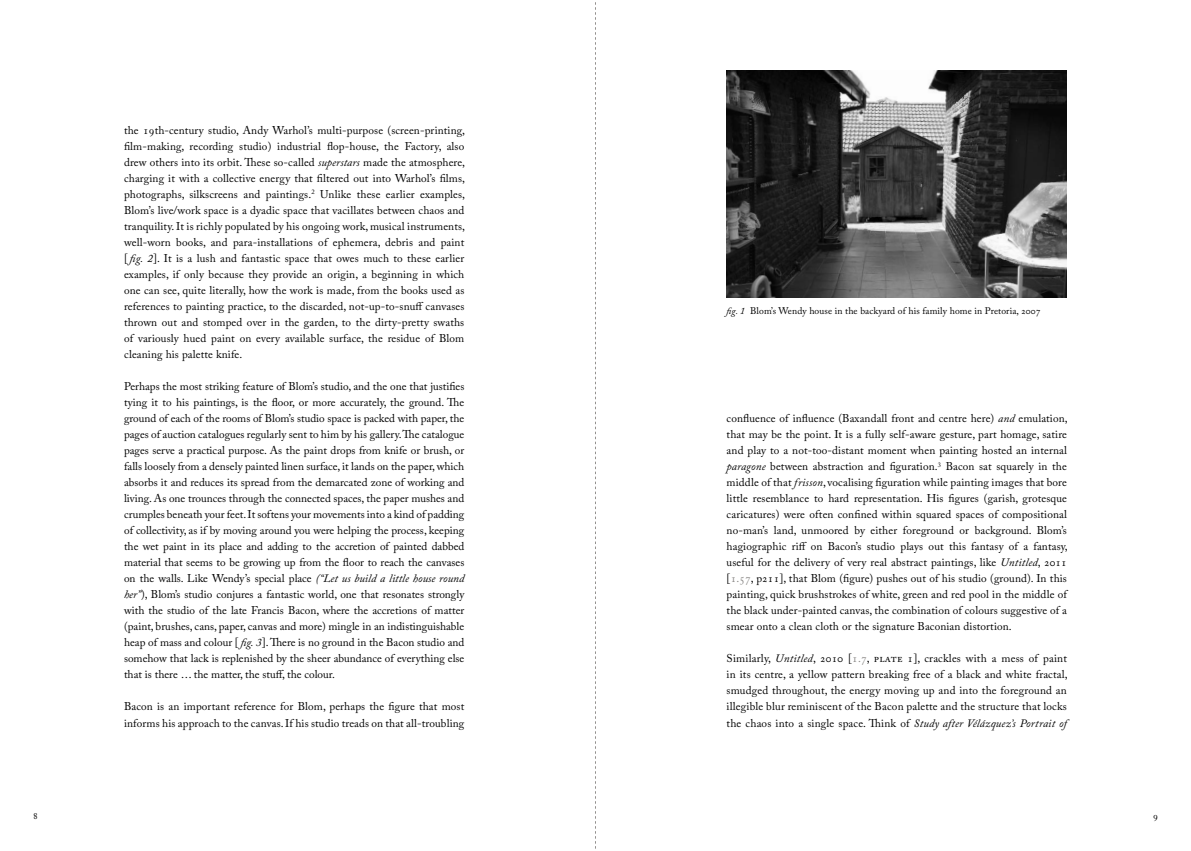
<style>
.page{position:relative;width:1191px;height:851px;background:#fff}
.page>*{position:absolute;margin:0;border:0;box-sizing:border-box;transform-origin:0 0}
.body_copy{font:11.25px/16px "Adobe Caslon Pro";letter-spacing:.01em;color:#000;text-align:justify}
.catalogue{font:9.62px "Adobe Caslon Pro";letter-spacing:.01em;color:#000}
.page_numbers{font:9.62px "Adobe Caslon Pro";color:#000}
.s1{font-style:italic}
.s2{color:#898785}
</style>
<div class="page">
<img style="left:726px;top:71px;width:341px;height:227px">
<svg style="left:595px;top:2px;width:1px;height:847px"></svg>
<p class="body_copy" style="left:124px;top:122px;width:342px">the 19th-century studio, Andy Warhol’s multi-purpose (screen-printing, film-making, recording studio) industrial flop-house, the Factory, also drew others into its orbit. These so-called <span class="s1">superstars</span> made the atmosphere, charging it with a collective energy that filtered out into Warhol’s films, photographs, silkscreens and paintings.<sup>2</sup> Unlike these earlier examples, Blom’s live/work space is a dyadic space that vacillates between chaos and tranquility. It is richly populated by his ongoing work, musical instruments, well-worn books, and para-installations of ephemera, debris and paint [ <span class="s1">fig. 2</span>]. It is a lush and fantastic space that owes much to these earlier examples, if only because they provide an origin, a beginning in which one can see, quite literally, how the work is made, from the books used as references to painting practice, to the discarded, not-up-to-snuff canvases thrown out and stomped over in the garden, to the dirty-pretty swaths of variously hued paint on every available surface, the residue of Blom cleaning his palette knife.</p>
<p class="body_copy" style="left:124px;top:378px;width:342px">Perhaps the most striking feature of Blom’s studio, and the one that justifies tying it to his paintings, is the floor, or more accurately, the ground. The ground of each of the rooms of Blom’s studio space is packed with paper, the pages of auction catalogues regularly sent to him by his gallery. The catalogue pages serve a practical purpose. As the paint drops from knife or brush, or falls loosely from a densely painted linen surface, it lands on the paper, which absorbs it and reduces its spread from the demarcated zone of working and living. As one trounces through the connected spaces, the paper mushes and crumples beneath your feet. It softens your movements into a kind of padding of collectivity, as if by moving around you were helping the process, keeping the wet paint in its place and adding to the accretion of painted dabbed material that seems to be growing up from the floor to reach the canvases on the walls. Like Wendy’s special place <span class="s1">(“Let us build a little house round her”</span>), Blom’s studio conjures a fantastic world, one that resonates strongly with the studio of the late Francis Bacon, where the accretions of matter (paint, brushes, cans, paper, canvas and more) mingle in an indistinguishable heap of mass and colour [ <span class="s1">fig. 3</span>]. There is no ground in the Bacon studio and somehow that lack is replenished by the sheer abundance of everything else that is there … the matter, the stuff, the colour.</p>
<p class="body_copy" style="left:124px;top:698px;width:342px">Bacon is an important reference for Blom, perhaps the figure that most informs his approach to the canvas. If his studio treads on that all-troubling</p>
<p class="catalogue" style="left:726px;top:305px;width:315px"><span class="s1">fig. 1</span> Blom’s Wendy house in the backyard of his family home in Pretoria, 2007</p>
<p class="body_copy" style="left:726px;top:410px;width:342px">confluence of influence (Baxandall front and centre here) <span class="s1">and</span> emulation, that may be the point. It is a fully self-aware gesture, part homage, satire and play to a not-too-distant moment when painting hosted an internal <span class="s1">paragone</span> between abstraction and figuration.<sup>3</sup> Bacon sat squarely in the middle of that <span class="s1">frisson</span>, vocalising figuration while painting images that bore little resemblance to hard representation. His figures (garish, grotesque caricatures) were often confined within squared spaces of compositional no-man’s land, unmoored by either foreground or background. Blom’s hagiographic riff on Bacon’s studio plays out this fantasy of a fantasy, useful for the delivery of very real abstract paintings, like <span class="s1">Untitled</span>, 2011 [<span class="s2">1.57</span>, p211], that Blom (figure) pushes out of his studio (ground). In this painting, quick brushstrokes of white, green and red pool in the middle of the black under-painted canvas, the combination of colours suggestive of a smear onto a clean cloth or the signature Baconian distortion.</p>
<p class="body_copy" style="left:726px;top:650px;width:342px">Similarly, <span class="s1">Untitled</span>, 2010 [<span class="s2">1.7</span>, plate 1], crackles with a mess of paint in its centre, a yellow pattern breaking free of a black and white fractal, smudged throughout, the energy moving up and into the foreground an illegible blur reminiscent of the Bacon palette and the structure that locks the chaos into a single space. Think of <span class="s1">Study after Vélázquez’s Portrait of</span></p>
<p class="page_numbers" style="left:33px;top:810px;width:6px">8</p>
<p class="catalogue" style="left:1153px;top:810px;width:6px">9</p>
</div>
